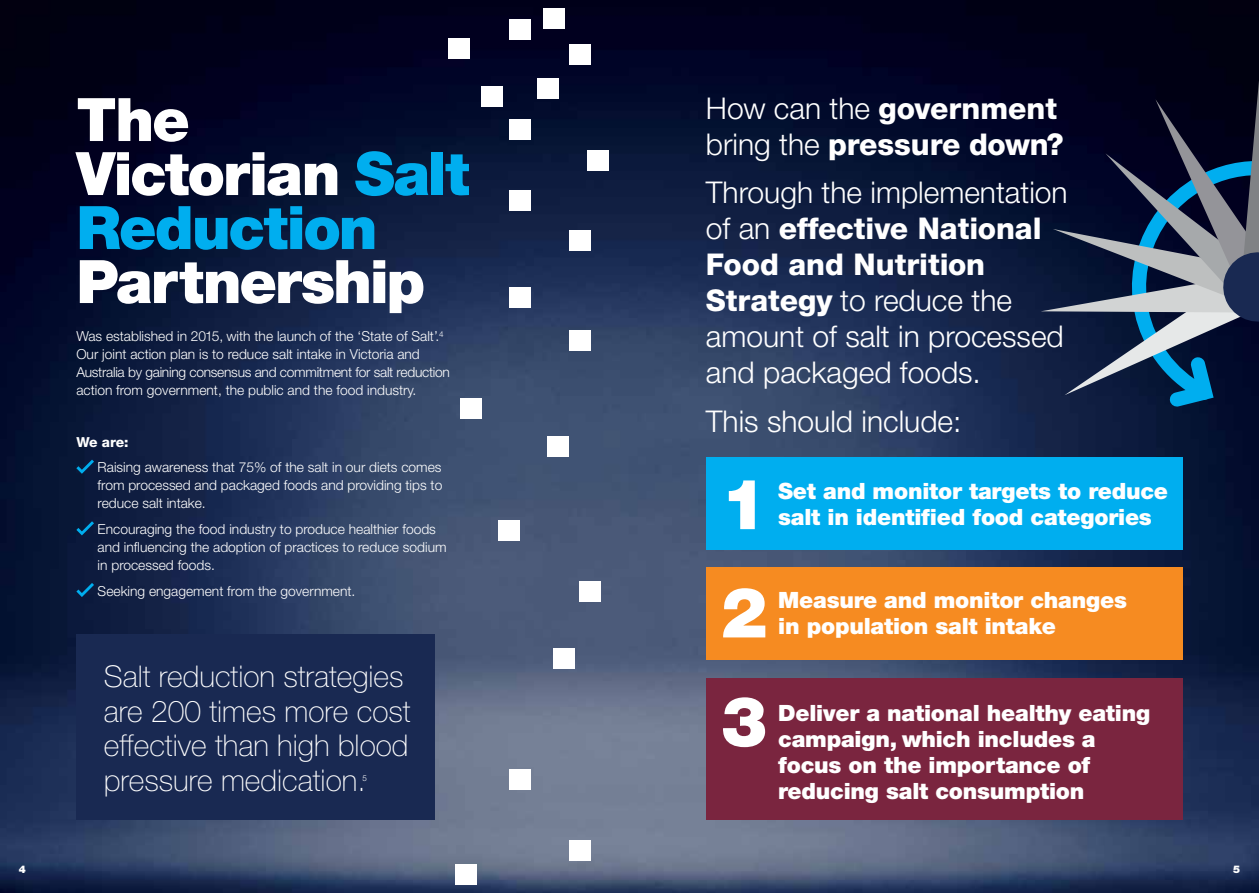
<style>
.page{position:relative;width:1259px;height:893px;background:#fff}
.page>*{position:absolute;margin:0;border:0;box-sizing:border-box;transform-origin:0 0}
.t1{font:900 60px/54px "Helvetica Neue";letter-spacing:-.03em;color:#00aeef}
.t2{font:900 60px "Helvetica Neue";letter-spacing:-.035em;color:#fff}
.t3{font:300 30px/36px "Helvetica Neue";color:#fff}
.t4{font:100 30px/34.5px "Helvetica Neue";color:#fff}
.t5{font:800 30px/36px "Helvetica Neue";color:#fff}
.t6{font:900 22.5px/26.1px "Helvetica Neue";letter-spacing:-.01em;color:#fff}
.t7{font:300 13.8px/18px "Helvetica Neue";color:#fff}
.t8{font:800 13.8px "Helvetica Neue";color:#fff}
.t9{font:900 10.5px "Helvetica Neue";color:#fff}
.t10{font:300 8.1px "Helvetica Neue";color:#fff}
.s1{color:#fff}
.s2{font-weight:300}
.s3{font-weight:800}
</style>
<div class="page">
<img style="left:0;top:0;width:1259px;height:893px">
<svg style="left:76px;top:460px;width:18px;height:14px"></svg>
<svg style="left:76px;top:521px;width:18px;height:14px"></svg>
<svg style="left:76px;top:583px;width:18px;height:14px"></svg>
<div style="left:543px;top:9px;width:21px;height:20px;background:#fff"></div>
<div style="left:569px;top:44px;width:21px;height:21px;background:#fff"></div>
<div style="left:537px;top:78px;width:21px;height:21px;background:#fff"></div>
<div style="left:509px;top:20px;width:21px;height:20px;background:#fff"></div>
<div style="left:455px;top:864px;width:21px;height:20px;background:#fff"></div>
<div style="left:569px;top:840px;width:21px;height:21px;background:#fff"></div>
<div style="left:554px;top:648px;width:21px;height:20px;background:#fff"></div>
<div style="left:580px;top:581px;width:21px;height:21px;background:#fff"></div>
<div style="left:498px;top:520px;width:22px;height:20px;background:#fff"></div>
<div style="left:509px;top:770px;width:21px;height:20px;background:#fff"></div>
<div style="left:509px;top:119px;width:21px;height:21px;background:#fff"></div>
<div style="left:509px;top:191px;width:21px;height:20px;background:#fff"></div>
<div style="left:587px;top:150px;width:21px;height:20px;background:#fff"></div>
<div style="left:569px;top:230px;width:21px;height:20px;background:#fff"></div>
<div style="left:569px;top:330px;width:21px;height:21px;background:#fff"></div>
<div style="left:548px;top:436px;width:21px;height:21px;background:#fff"></div>
<div style="left:509px;top:287px;width:21px;height:21px;background:#fff"></div>
<div style="left:460px;top:398px;width:21px;height:20px;background:#fff"></div>
<div style="left:449px;top:39px;width:21px;height:20px;background:#fff"></div>
<div style="left:481px;top:86px;width:21px;height:20px;background:#fff"></div>
<div style="left:706px;top:457px;width:476px;height:92px;background:#00aeef"></div>
<div style="left:706px;top:568px;width:476px;height:92px;background:#f68b21"></div>
<div style="left:706px;top:678px;width:476px;height:141px;background:#7a253f"></div>
<div style="left:76px;top:634px;width:359px;height:185px;background:#192952"></div>
<svg style="left:729px;top:480px;width:26px;height:49px"></svg>
<svg style="left:723px;top:588px;width:42px;height:49px"></svg>
<svg style="left:723px;top:697px;width:42px;height:50px"></svg>
<svg style="left:1040px;top:81px;width:219px;height:326px;background:#283753"></svg>
<h1 class="t1" style="left:76px;top:92px;width:395px"><span class="s1">The<br>Victorian</span> Salt<br>Reduction</h1>
<h1 class="t2" style="left:76px;top:246px;width:350px">Partnership</h1>
<p class="t7" style="left:76px;top:327px;width:375px">Was established in 2015, with the launch of the ‘State of Salt’.<sup>4<br></sup>Our joint action plan is to reduce salt intake in Victoria and Australia by gaining consensus and commitment for salt reduction action from government, the public and the food industry.</p>
<p class="t8" style="left:76px;top:433px;width:54px">We are:</p>
<p class="t7" style="left:98px;top:458px;width:346px;text-align:justify">Raising awareness that 75% of the salt in our diets comes from processed and packaged foods and providing tips to reduce salt intake.</p>
<p class="t7" style="left:98px;top:520px;width:350px">Encouraging the food industry to produce healthier foods and influencing the adoption of practices to reduce sodium in processed foods.</p>
<p class="t7" style="left:98px;top:581px;width:259px">Seeking engagement from the government.</p>
<h2 class="t4" style="left:104px;top:659px;width:308px">Salt reduction strategies are 200 times more cost effective than high blood pressure medication.</h2>
<p class="t10" style="left:362px;top:773px;width:6px">5</p>
<h2 class="t5" style="left:706px;top:90px;width:359px"><span class="s2">How can the</span> government <span class="s2">bring the</span> pressure down?</h2>
<h2 class="t3" style="left:706px;top:174px;width:363px">Through the implementation of an <span class="s3">effective National<br>Food and Nutrition<br>Strategy</span> to reduce the amount of salt in processed and packaged foods.</h2>
<h2 class="t3" style="left:706px;top:403px;width:257px">This should include:</h2>
<h3 class="t6" style="left:778px;top:478px;width:391px">Set and monitor targets to reduce salt in identified food categories</h3>
<h3 class="t6" style="left:778px;top:587px;width:350px">Measure and monitor changes in population salt intake</h3>
<h3 class="t6" style="left:778px;top:700px;width:373px">Deliver a national healthy eating campaign, which includes a focus on the importance of reducing salt consumption</h3>
<p class="t9" style="left:19px;top:862px;width:9px">4</p>
<p class="t9" style="left:1233px;top:862px;width:9px">5</p>
</div>
